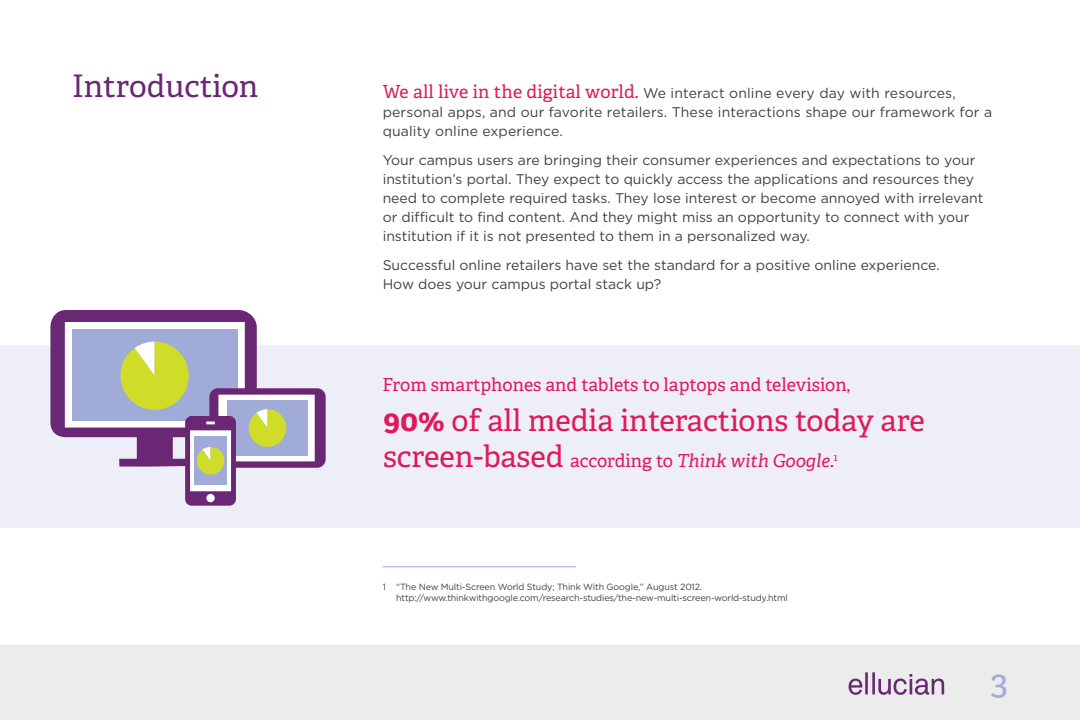
<style>
.page{position:relative;width:1080px;height:720px;background:#fff}
.page>*{position:absolute;margin:0;border:0;box-sizing:border-box;transform-origin:0 0}
.t1{font:35px "Adelle";color:#a1abd7}
.t2{font:31px "Adelle";color:#692774}
.t3{font:30px "Adelle";color:#df1a5a}
.t4{font:18px "Adelle";color:#df1a5a}
.t5{font:italic 18px "Adelle";color:#df1a5a}
.t6{font:14px/19px "Gotham HTF";color:#414042}
.t7{font:9px/10.8px "Gotham HTF";letter-spacing:-.015em;color:#414042}
.s1{font-family:"Adelle";font-size:18px;color:#df1a5a}
.s2{font-weight:700}
.s3{font-style:normal;font-size:30px}
.s4{font-style:normal}
</style>
<div class="page">
<div style="left:0;top:345px;width:1080px;height:183px;background:#edeef7"></div>
<hr style="left:383px;top:566px;width:193px;height:1px;background:#a1abd7">
<svg style="left:50px;top:310px;width:207px;height:157px"></svg>
<svg style="left:121px;top:342px;width:205px;height:164px"></svg>
<div style="left:0;top:645px;width:1080px;height:75px;background:#ececed"></div>
<svg style="left:849px;top:672px;width:95px;height:23px"></svg>
<h2 class="t2" style="left:72px;top:64px;width:188px">Introduction</h2>
<p class="t6" style="left:383px;top:84px;width:611px"><span class="s1">We all live in the digital world.</span> We interact online every day with resources, personal apps, and our favorite retailers. These interactions shape our framework for a quality online experience.</p>
<p class="t6" style="left:383px;top:151px;width:602px">Your campus users are bringing their consumer experiences and expectations to your institution’s portal. They expect to quickly access the applications and resources they need to complete required tasks. They lose interest or become annoyed with irrelevant or difficult to find content. And they might miss an opportunity to connect with your institution if it is not presented to them in a personalized way.</p>
<p class="t6" style="left:383px;top:256px;width:559px">Successful online retailers have set the standard for a positive online experience.<br>How does your campus portal stack up?</p>
<p class="t4" style="left:382px;top:371px;width:469px">From smartphones and tablets to laptops and television,</p>
<h3 class="t3" style="left:383px;top:398px;width:543px"><span class="s2">90%</span> of all media interactions today are</h3>
<p class="t5" style="left:383px;top:447px;width:456px"><span class="s3">screen-based</span> <span class="s4">according to</span> Think with Google<span class="s4">.</span><sup>1</sup></p>
<p class="t7" style="left:396px;top:581px;width:393px;text-indent:-14px">1 “The New Multi-Screen World Study; Think With Google,” August 2012. http://www.thinkwithgoogle.com/research-studies/the-new-multi-screen-world-study.html</p>
<h1 class="t1" style="left:991px;top:657px;width:19px">3</h1>
</div>
